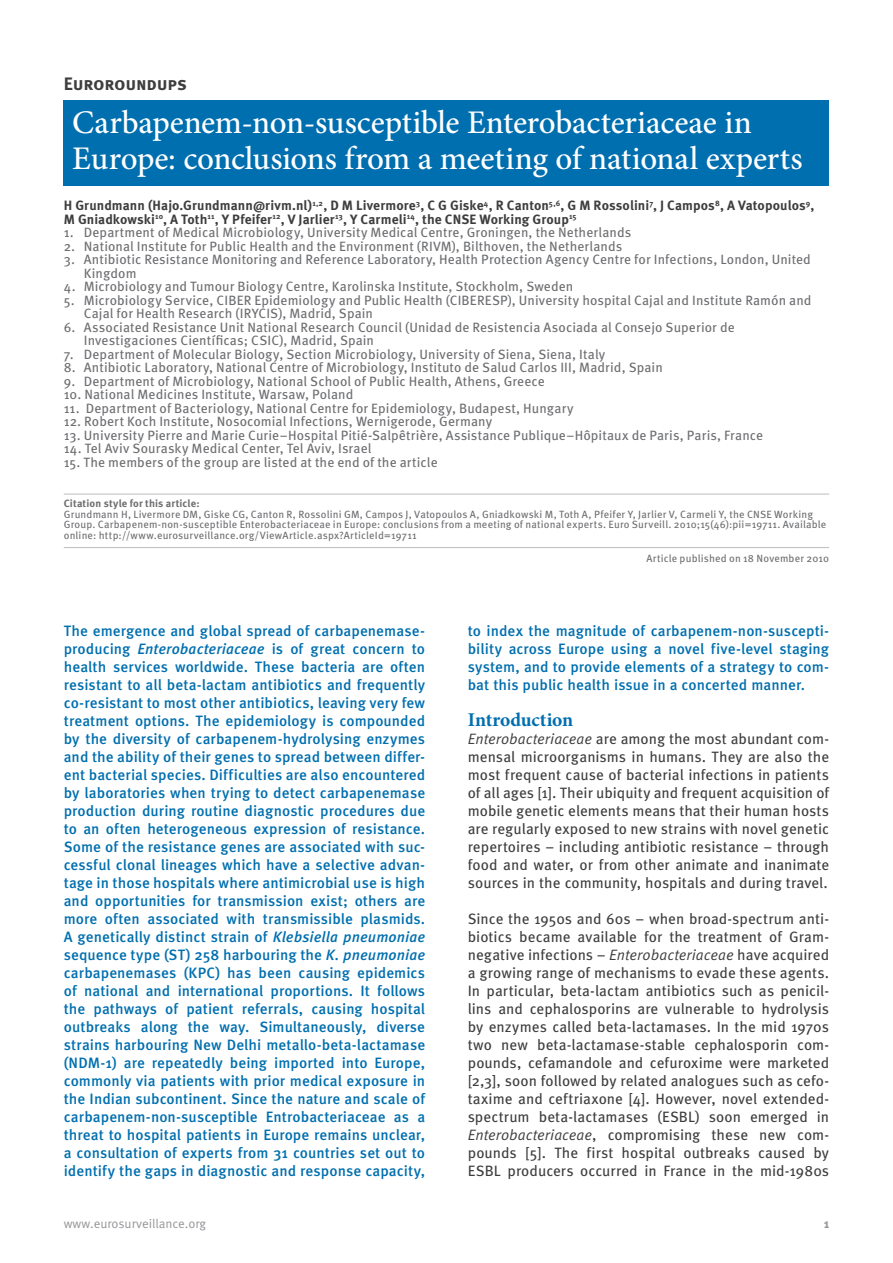
<style>
.page{position:relative;width:893px;height:1263px;background:#fff}
.page>*{position:absolute;margin:0;border:0;box-sizing:border-box;transform-origin:0 0}
.t1{font:500 33px/36px "Minion Pro";letter-spacing:-.01em;color:#fff}
.t2{font:700 19.5px "Minion Pro";letter-spacing:-.005em;color:#006faf}
.t3{font:700 18px "Meta Pro";letter-spacing:-.015em;color:#3e3e3f}
.t4{font:500 15px/18px "Meta Pro";color:#006faf;text-align:justify}
.t5{font:15px/18px "Meta Pro";color:#3e3e3f;text-align:justify}
.t6{font:13.5px/13.5px "Meta Pro";letter-spacing:.005em;color:#6c6d70}
.t7{font:700 13.5px/13.5px "Meta Pro";letter-spacing:.005em;color:#3e3e3f}
.t8{font:12.75px "Meta Pro";color:#939598}
.t9{font:700 12.75px "Meta Pro";color:#939598}
.t10{font:10.5px/10.5px "Meta Pro";letter-spacing:.015em;color:#6c6d70}
.t11{font:700 10.5px "Meta Pro";letter-spacing:.015em;color:#6c6d70}
.s1{font-style:italic}
</style>
<div class="page">
<hr style="left:64px;top:494px;width:765px;height:1px;background:#bcbdc0">
<hr style="left:64px;top:547px;width:765px;height:1px;background:#bcbdc0">
<div style="left:64px;top:100px;width:765px;height:86px;background:#006faf"></div>
<p class="t3" style="left:64px;top:72px;width:125px">Euroroundups</p>
<h1 class="t1" style="left:72px;top:104px;width:732px">Carbapenem-non-susceptible Enterobacteriaceae in<br>Europe: conclusions from a meeting of national experts</h1>
<p class="t7" style="left:64px;top:199px;width:752px">H Grundmann (Hajo.Grundmann@rivm.nl)<sup>1,2</sup>, D M Livermore<sup>3</sup>, C G Giske<sup>4</sup>, R Canton<sup>5,6</sup>, G M Rossolini<sup>7</sup>, J Campos<sup>8</sup>, A Vatopoulos<sup>9</sup>,<br>M Gniadkowski<sup>10</sup>, A Toth<sup>11</sup>, Y Pfeifer<sup>12</sup>, V Jarlier<sup>13</sup>, Y Carmeli<sup>14</sup>, the CNSE Working Group<sup>15</sup></p>
<p class="t6" style="left:64px;top:226px;width:569px">1. Department of Medical Microbiology, University Medical Centre, Groningen, the Netherlands</p>
<p class="t6" style="left:64px;top:240px;width:560px">2. National Institute for Public Health and the Environment (RIVM), Bilthoven, the Netherlands</p>
<p class="t6" style="left:84px;top:253px;width:729px;text-indent:-20px">3. Antibiotic Resistance Monitoring and Reference Laboratory, Health Protection Agency Centre for Infections, London, United<br>Kingdom</p>
<p class="t6" style="left:64px;top:280px;width:511px">4. Microbiology and Tumour Biology Centre, Karolinska Institute, Stockholm, Sweden</p>
<p class="t6" style="left:84px;top:294px;width:729px;text-indent:-20px">5. Microbiology Service, CIBER Epidemiology and Public Health (CIBERESP), University hospital Cajal and Institute Ramón and<br>Cajal for Health Research (IRYCIS), Madrid, Spain</p>
<p class="t6" style="left:84px;top:321px;width:652px;text-indent:-20px">6. Associated Resistance Unit National Research Council (Unidad de Resistencia Asociada al Consejo Superior de<br>Investigaciones Científicas; CSIC), Madrid, Spain</p>
<p class="t6" style="left:64px;top:348px;width:543px">7. Department of Molecular Biology, Section Microbiology, University of Siena, Siena, Italy</p>
<p class="t6" style="left:64px;top:361px;width:600px">8. Antibiotic Laboratory, National Centre of Microbiology, Instituto de Salud Carlos III, Madrid, Spain</p>
<p class="t6" style="left:64px;top:375px;width:483px">9. Department of Microbiology, National School of Public Health, Athens, Greece</p>
<p class="t6" style="left:64px;top:388px;width:291px">10. National Medicines Institute, Warsaw, Poland</p>
<p class="t6" style="left:64px;top:402px;width:511px">11. Department of Bacteriology, National Centre for Epidemiology, Budapest, Hungary</p>
<p class="t6" style="left:64px;top:415px;width:430px">12. Robert Koch Institute, Nosocomial Infections, Wernigerode, Germany</p>
<p class="t6" style="left:64px;top:429px;width:701px">13. University Pierre and Marie Curie–Hospital Pitié-Salpêtrière, Assistance Publique–Hôpitaux de Paris, Paris, France</p>
<p class="t6" style="left:64px;top:442px;width:309px">14. Tel Aviv Sourasky Medical Center, Tel Aviv, Israel</p>
<p class="t6" style="left:64px;top:456px;width:375px">15. The members of the group are listed at the end of the article</p>
<p class="t11" style="left:64px;top:497px;width:137px">Citation style for this article:</p>
<p class="t10" style="left:64px;top:509px;width:764px">Grundmann H, Livermore DM, Giske CG, Canton R, Rossolini GM, Campos J, Vatopoulos A, Gniadkowski M, Toth A, Pfeifer Y, Jarlier V, Carmeli Y, the CNSE Working<br>Group. Carbapenem-non-susceptible Enterobacteriaceae in Europe: conclusions from a meeting of national experts. Euro Surveill. 2010;15(46):pii=19711. Available online: http://www.eurosurveillance.org/ViewArticle.aspx?ArticleId=19711</p>
<p class="t10" style="left:646px;top:553px;width:184px">Article published on 18 November 2010</p>
<p class="t4" style="left:64px;top:622px;width:363px">The emergence and global spread of carbapenemase&shy;producing <span class="s1">Enterobacteriaceae</span> is of great concern to health services worldwide. These bacteria are often resistant to all beta-lactam antibiotics and frequently co-resistant to most other antibiotics, leaving very few treatment options. The epidemiology is compounded by the diversity of carbapenem-hydrolysing enzymes and the ability of their genes to spread between differ&shy;ent bacterial species. Difficulties are also encountered by laboratories when trying to detect carbapenemase production during routine diagnostic procedures due to an often heterogeneous expression of resistance.<br>Some of the resistance genes are associated with suc&shy;cessful clonal lineages which have a selective advan&shy;tage in those hospitals where antimicrobial use is high and opportunities for transmission exist; others are more often associated with transmissible plasmids.<br>A genetically distinct strain of <span class="s1">Klebsiella pneumoniae </span>sequence type (ST) 258 harbouring the <span class="s1">K. pneumoniae </span>carbapenemases (KPC) has been causing epidemics of national and international proportions. It follows the pathways of patient referrals, causing hospital outbreaks along the way. Simultaneously, diverse strains harbouring New Delhi metallo-beta-lactamase (NDM-1) are repeatedly being imported into Europe, commonly via patients with prior medical exposure in the Indian subcontinent. Since the nature and scale of carbapenem-non-susceptible Entrobacteriaceae as a threat to hospital patients in Europe remains unclear, a consultation of experts from 31 countries set out to identify the gaps in diagnostic and response capacity,</p>
<p class="t4" style="left:468px;top:622px;width:363px">to index the magnitude of carbapenem-non-suscepti&shy;bility across Europe using a novel five-level staging system, and to provide elements of a strategy to com&shy;bat this public health issue in a concerted manner.</p>
<h2 class="t2" style="left:468px;top:706px;width:107px">Introduction</h2>
<p class="t5" style="left:468px;top:730px;width:363px"><span class="s1">Enterobacteriaceae</span> are among the most abundant com&shy;mensal microorganisms in humans. They are also the most frequent cause of bacterial infections in patients of all ages [1]. Their ubiquity and frequent acquisition of mobile genetic elements means that their human hosts are regularly exposed to new strains with novel genetic repertoires – including antibiotic resistance – through food and water, or from other animate and inanimate sources in the community, hospitals and during travel.</p>
<p class="t5" style="left:468px;top:910px;width:363px">Since the 1950s and 60s – when broad-spectrum anti&shy;biotics became available for the treatment of Gram&shy;negative infections – <span class="s1">Enterobacteriaceae</span> have acquired a growing range of mechanisms to evade these agents.<br>In particular, beta-lactam antibiotics such as penicil&shy;lins and cephalosporins are vulnerable to hydrolysis by enzymes called beta-lactamases. In the mid 1970s two new beta-lactamase-stable cephalosporin com&shy;pounds, cefamandole and cefuroxime were marketed [2,3], soon followed by related analogues such as cefo&shy;taxime and ceftriaxone [4]. However, novel extended&shy;spectrum beta-lactamases (ESBL) soon emerged in <span class="s1">Enterobacteriaceae</span>, compromising these new com&shy;pounds [5]. The first hospital outbreaks caused by ESBL producers occurred in France in the mid-1980s</p>
<p class="t8" style="left:64px;top:1215px;width:144px">www.eurosurveillance.org</p>
<p class="t9" style="left:824px;top:1215px;width:7px">1</p>
</div>
